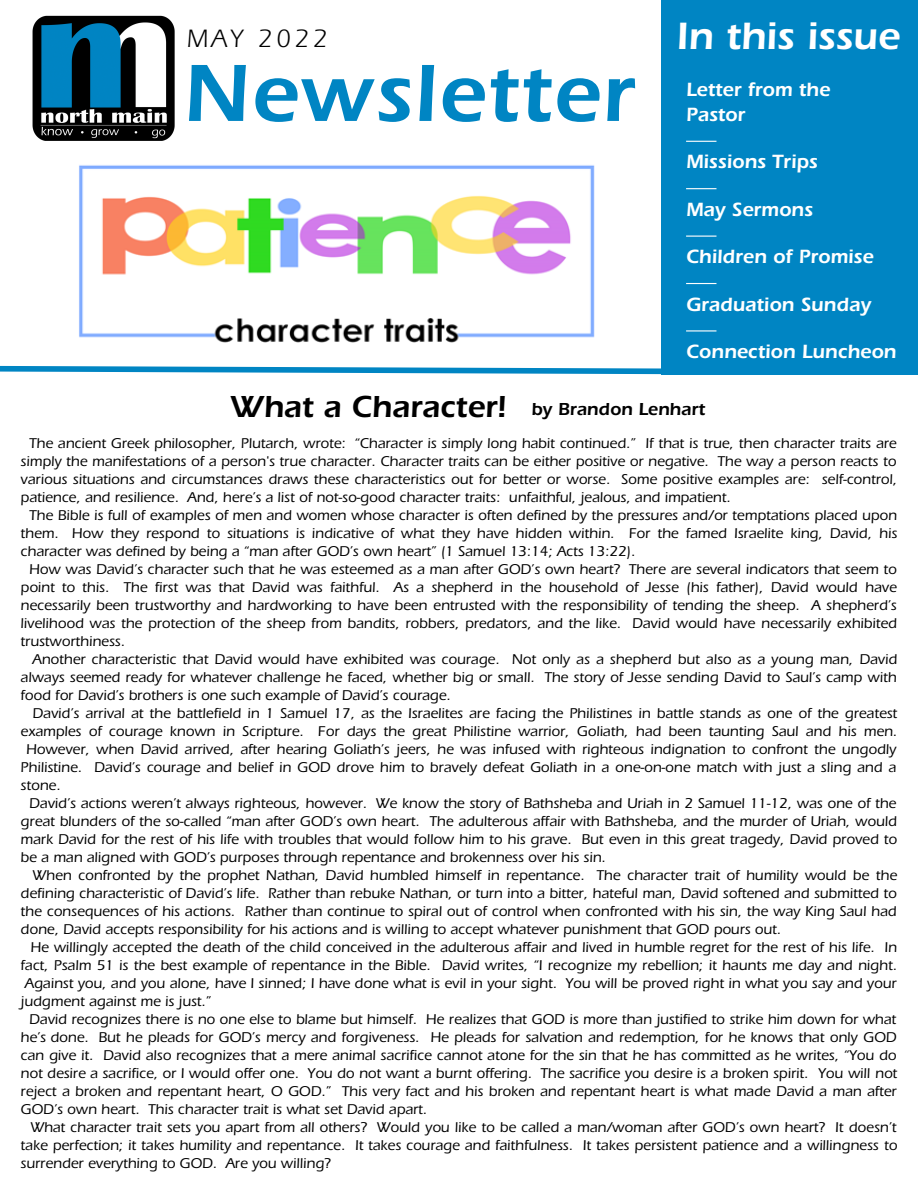
<style>
.page{position:relative;width:918px;height:1188px;background:#fff}
.page>*{position:absolute;margin:0;border:0;box-sizing:border-box;transform-origin:0 0}
.t1{font:600 83.85px "ITC Eras Std";letter-spacing:.02em;color:#0085c3}
.t2{font:600 39.45px "ITC Eras Std";color:#fff}
.t3{font:600 31.5px "ITC Eras Std";color:#000}
.t4{font:26.1px "ITC Eras Std";letter-spacing:.14em;color:#000}
.t5{font:600 19.8px/24.8px "ITC Eras Std";color:#fff}
.t6{font:600 18px "ITC Eras Std";color:#000}
.t7{font:500 14.7px/18px "ITC Eras Std";color:#000;text-align:justify}
</style>
<div class="page">
<div style="left:661px;top:0;width:257px;height:375px;background:#0085c3"></div>
<hr style="left:686px;top:141px;width:30px;height:1px;background:#fff">
<hr style="left:686px;top:283px;width:30px;height:1px;background:#fff">
<hr style="left:686px;top:188px;width:30px;height:1px;background:#fff">
<hr style="left:686px;top:236px;width:30px;height:1px;background:#fff">
<img style="left:79px;top:110px;width:516px;height:233px">
<img style="left:33px;top:16px;width:141px;height:125px">
<svg style="left:0;top:365px;width:661px;height:10px"></svg>
<hr style="left:686px;top:330px;width:30px;height:2px;background:#fff">
<p class="t4" style="left:186px;top:29px;width:143px">MAY 2022</p>
<p class="t1" style="left:183px;top:65px;width:453px">Newsletter</p>
<p class="t2" style="left:676px;top:23px;width:225px">In this issue</p>
<p class="t5" style="left:686px;top:80px;width:146px">Letter from the<br>Pastor</p>
<p class="t5" style="left:686px;top:153px;width:133px">Missions Trips</p>
<p class="t5" style="left:686px;top:200px;width:128px">May Sermons</p>
<p class="t5" style="left:686px;top:247px;width:189px">Children of Promise</p>
<p class="t5" style="left:686px;top:295px;width:187px">Graduation Sunday</p>
<p class="t5" style="left:686px;top:342px;width:212px">Connection Luncheon</p>
<p class="t3" style="left:230px;top:396px;width:279px">What a Character!</p>
<p class="t6" style="left:531px;top:403px;width:175px">by Brandon Lenhart</p>
<p class="t7" style="left:21px;top:437px;width:878px;text-indent:9px">The ancient Greek philosopher, Plutarch, wrote: “Character is simply long habit continued.” If that is true, then character traits are simply the manifestations of a person's true character. Character traits can be either positive or negative. The way a person reacts to various situations and circumstances draws these characteristics out for better or worse. Some positive examples are: self-control, patience, and resilience. And, here’s a list of not-so-good character traits: unfaithful, jealous, and impatient.</p>
<p class="t7" style="left:21px;top:509px;width:878px;text-indent:9px">The Bible is full of examples of men and women whose character is often defined by the pressures and/or temptations placed upon them. How they respond to situations is indicative of what they have hidden within. For the famed Israelite king, David, his character was defined by being a “man after GOD’s own heart” (1 Samuel 13:14; Acts 13:22).</p>
<p class="t7" style="left:21px;top:563px;width:878px;text-indent:9px">How was David’s character such that he was esteemed as a man after GOD’s own heart? There are several indicators that seem to point to this. The first was that David was faithful. As a shepherd in the household of Jesse (his father), David would have necessarily been trustworthy and hardworking to have been entrusted with the responsibility of tending the sheep. A shepherd’s livelihood was the protection of the sheep from bandits, robbers, predators, and the like. David would have necessarily exhibited trustworthiness.</p>
<p class="t7" style="left:21px;top:653px;width:878px;text-indent:12px">Another characteristic that David would have exhibited was courage. Not only as a shepherd but also as a young man, David always seemed ready for whatever challenge he faced, whether big or small. The story of Jesse sending David to Saul’s camp with food for David’s brothers is one such example of David’s courage.</p>
<p class="t7" style="left:33px;top:707px;width:866px">David’s arrival at the battlefield in 1 Samuel 17, as the Israelites are facing the Philistines in battle stands as one of the greatest</p>
<p class="t7" style="left:21px;top:725px;width:878px">examples of courage known in Scripture. For days the great Philistine warrior, Goliath, had been taunting Saul and his men.</p>
<p class="t7" style="left:26px;top:743px;width:872px">However, when David arrived, after hearing Goliath’s jeers, he was infused with righteous indignation to confront the ungodly</p>
<p class="t7" style="left:21px;top:761px;width:877px">Philistine. David’s courage and belief in GOD drove him to bravely defeat Goliath in a one-on-one match with just a sling and a</p>
<p class="t7" style="left:21px;top:779px;width:42px">stone.</p>
<p class="t7" style="left:21px;top:797px;width:878px;text-indent:9px">David’s actions weren’t always righteous, however. We know the story of Bathsheba and Uriah in 2 Samuel 11-12, was one of the great blunders of the so-called “man after GOD’s own heart. The adulterous affair with Bathsheba, and the murder of Uriah, would mark David for the rest of his life with troubles that would follow him to his grave. But even in this great tragedy, David proved to be a man aligned with GOD’s purposes through repentance and brokenness over his sin.</p>
<p class="t7" style="left:21px;top:869px;width:878px;text-indent:12px">When confronted by the prophet Nathan, David humbled himself in repentance. The character trait of humility would be the defining characteristic of David’s life. Rather than rebuke Nathan, or turn into a bitter, hateful man, David softened and submitted to the consequences of his actions. Rather than continue to spiral out of control when confronted with his sin, the way King Saul had done, David accepts responsibility for his actions and is willing to accept whatever punishment that GOD pours out.</p>
<p class="t7" style="left:21px;top:941px;width:878px;text-indent:10px">He willingly accepted the death of the child conceived in the adulterous affair and lived in humble regret for the rest of his life. In fact, Psalm 51 is the best example of repentance in the Bible. David writes, “I recognize my rebellion; it haunts me day and night.<br>Against you, and you alone, have I sinned; I have done what is evil in your sight. You will be proved right in what you say and your judgment against me is just.”</p>
<p class="t7" style="left:21px;top:1013px;width:878px;text-indent:9px">David recognizes there is no one else to blame but himself. He realizes that GOD is more than justified to strike him down for what he’s done. But he pleads for GOD’s mercy and forgiveness. He pleads for salvation and redemption, for he knows that only GOD can give it. David also recognizes that a mere animal sacrifice cannot atone for the sin that he has committed as he writes, “You do not desire a sacrifice, or I would offer one. You do not want a burnt offering. The sacrifice you desire is a broken spirit. You will not reject a broken and repentant heart, O GOD.” This very fact and his broken and repentant heart is what made David a man after GOD’s own heart. This character trait is what set David apart.</p>
<p class="t7" style="left:21px;top:1121px;width:878px;text-indent:10px">What character trait sets you apart from all others? Would you like to be called a man/woman after GOD’s own heart? It doesn’t take perfection; it takes humility and repentance. It takes courage and faithfulness. It takes persistent patience and a willingness to surrender everything to GOD. Are you willing?</p>
</div>
